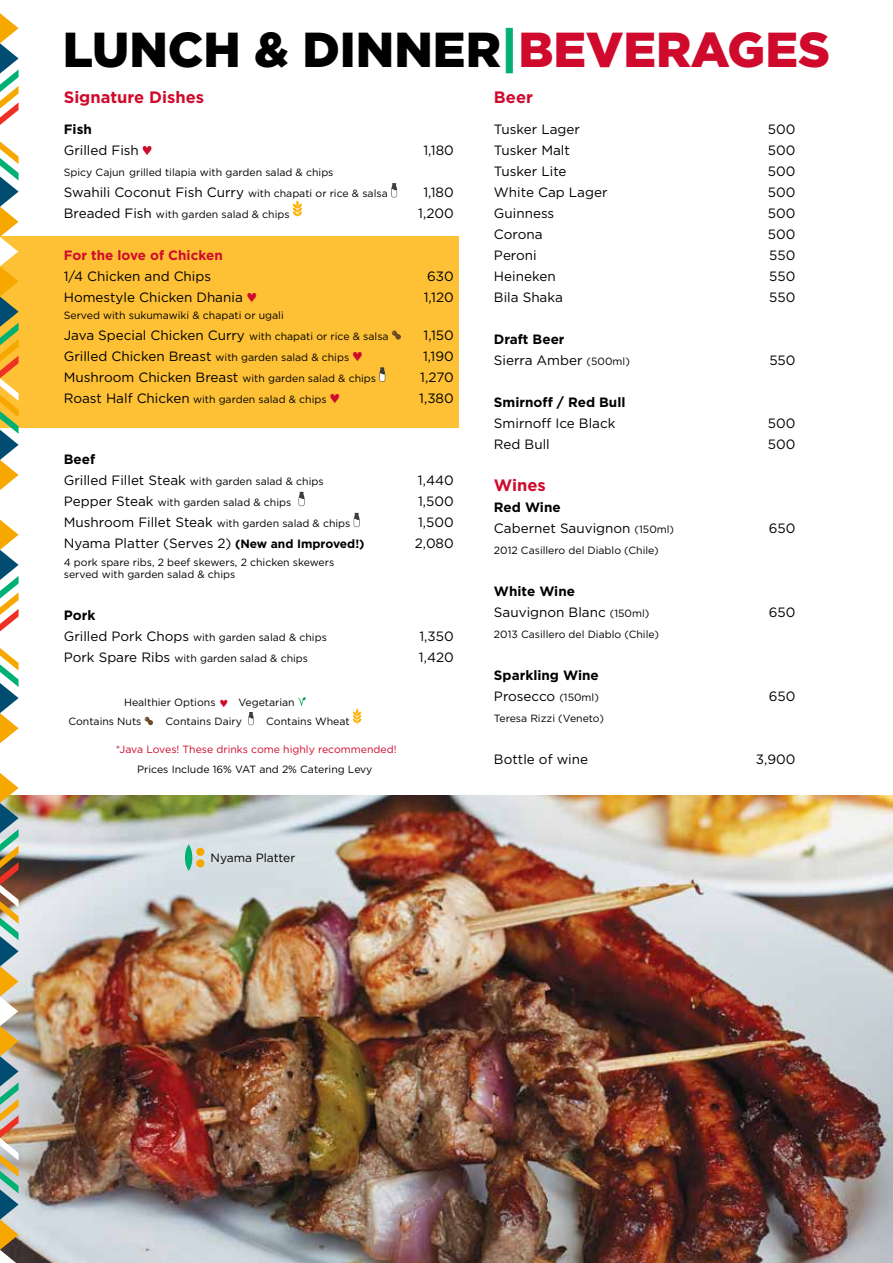
<style>
.page{position:relative;width:893px;height:1263px;background:#fff}
.page>*{position:absolute;margin:0;border:0;box-sizing:border-box;transform-origin:0 0}
.t1{font:900 49.05px "Gotham Pro";color:#000}
.t2{font:700 16.5px "Gotham Pro";color:#cf0a2c}
.t3{font:13.5px/21px "Gotham Pro";color:#000}
.t4{font:700 13.5px/21px "Gotham Pro";color:#000}
.t5{font:700 13.5px "Gotham Pro";color:#cf0a2c}
.t6{font:12px "Gotham";color:#000}
.t7{font:10.5px/12px "Gotham Pro";color:#000}
.t8{font:10.5px "Gotham Pro";color:#cf0a2c}
.s1{color:#00b173}
.s2{color:#cf0a2c}
.s3{font-weight:700}
.s4{font-size:10.5px}
.s5{font-size:13.5px}
.s6{font-weight:700;font-size:12px}
.s7{font-weight:400}
.s8{font-weight:400;font-size:10.5px}
</style>
<div class="page">
<img style="left:19px;top:795px;width:874px;height:468px">
<svg style="left:128px;top:1012px;width:10px;height:9px"></svg>
<svg style="left:185px;top:844px;width:7px;height:27px"></svg>
<div style="left:196px;top:848px;width:8px;height:8px;background:#f7a800;border-radius:50%"></div>
<div style="left:196px;top:859px;width:8px;height:8px;background:#f7a800;border-radius:50%"></div>
<div style="left:0;top:237px;width:458px;height:191px;background:#fec136"></div>
<svg style="left:391px;top:183px;width:6px;height:14px"></svg>
<svg style="left:293px;top:200px;width:9px;height:18px"></svg>
<svg style="left:392px;top:330px;width:9px;height:10px"></svg>
<svg style="left:379px;top:367px;width:6px;height:15px"></svg>
<svg style="left:299px;top:492px;width:6px;height:14px"></svg>
<svg style="left:354px;top:513px;width:6px;height:14px"></svg>
<img style="left:0;top:13px;width:19px;height:1250px">
<svg style="left:298px;top:697px;width:8px;height:9px"></svg>
<svg style="left:144px;top:717px;width:9px;height:8px"></svg>
<svg style="left:248px;top:712px;width:6px;height:13px"></svg>
<svg style="left:353px;top:708px;width:8px;height:17px"></svg>
<h1 class="t1" style="left:63px;top:21px;width:769px">LUNCH &amp; DINNER<span class="s1">|</span><span class="s2">BEVERAGES</span></h1>
<h2 class="t2" style="left:64px;top:87px;width:142px">Signature Dishes</h2>
<p class="t3" style="left:64px;top:119px;width:90px"><span class="s3">Fish<br></span>Grilled Fish <span class="s2">♥</span></p>
<p class="t3" style="left:423px;top:140px;width:32px">1,180</p>
<p class="t7" style="left:64px;top:167px;width:271px">Spicy Cajun grilled tilapia with garden salad &amp; chips</p>
<p class="t3" style="left:64px;top:182px;width:325px">Swahili Coconut Fish Curry <span class="s4">with chapati or rice &amp; salsa</span></p>
<p class="t3" style="left:423px;top:182px;width:32px">1,180</p>
<p class="t7" style="left:64px;top:209px;width:227px"><span class="s5">Breaded Fish</span> with garden salad &amp; chips</p>
<p class="t3" style="left:418px;top:203px;width:37px">1,200</p>
<p class="t5" style="left:64px;top:248px;width:160px">For the love of Chicken</p>
<p class="t3" style="left:64px;top:266px;width:149px">1/4 Chicken and Chips</p>
<p class="t3" style="left:427px;top:266px;width:28px">630</p>
<p class="t3" style="left:64px;top:287px;width:195px">Homestyle Chicken Dhania <span class="s2">♥</span></p>
<p class="t3" style="left:424px;top:287px;width:32px">1,120</p>
<p class="t7" style="left:64px;top:309px;width:222px">Served with sukumawiki &amp; chapati or ugali</p>
<p class="t3" style="left:64px;top:324px;width:326px">Java Special Chicken Curry <span class="s4">with chapati or rice &amp; salsa</span></p>
<p class="t3" style="left:424px;top:324px;width:32px">1,150</p>
<p class="t7" style="left:64px;top:351px;width:300px"><span class="s5">Grilled Chicken Breast</span> with garden salad &amp; chips <span class="s2">♥</span></p>
<p class="t3" style="left:423px;top:345px;width:32px">1,190</p>
<p class="t3" style="left:64px;top:366px;width:314px">Mushroom Chicken Breast <span class="s4">with garden salad &amp; chips</span></p>
<p class="t3" style="left:420px;top:366px;width:35px">1,270</p>
<p class="t7" style="left:64px;top:393px;width:278px"><span class="s5">Roast Half Chicken</span> with garden salad &amp; chips <span class="s2">♥</span></p>
<p class="t3" style="left:419px;top:387px;width:36px">1,380</p>
<p class="t4" style="left:64px;top:448px;width:33px">Beef</p>
<p class="t7" style="left:64px;top:475px;width:261px"><span class="s5">Grilled Fillet Steak</span> with garden salad &amp; chips</p>
<p class="t3" style="left:418px;top:470px;width:37px">1,440</p>
<p class="t7" style="left:64px;top:496px;width:229px"><span class="s5">Pepper Steak</span> with garden salad &amp; chips</p>
<p class="t3" style="left:418px;top:491px;width:37px">1,500</p>
<p class="t7" style="left:64px;top:517px;width:288px"><span class="s5">Mushroom Fillet Steak</span> with garden salad &amp; chips</p>
<p class="t3" style="left:418px;top:512px;width:37px">1,500</p>
<p class="t3" style="left:64px;top:533px;width:302px">Nyama Platter (Serves 2) <span class="s6">(New and Improved!)</span></p>
<p class="t3" style="left:415px;top:533px;width:40px">2,080</p>
<p class="t7" style="left:64px;top:556px;width:272px">4 pork spare ribs, 2 beef skewers, 2 chicken skewers served with garden salad &amp; chips</p>
<p class="t4" style="left:64px;top:604px;width:33px">Pork</p>
<p class="t7" style="left:64px;top:631px;width:265px"><span class="s5">Grilled Pork Chops</span> with garden salad &amp; chips</p>
<p class="t3" style="left:419px;top:626px;width:36px">1,350</p>
<p class="t7" style="left:64px;top:652px;width:246px"><span class="s5">Pork Spare Ribs</span> with garden salad &amp; chips</p>
<p class="t3" style="left:419px;top:647px;width:36px">1,420</p>
<p class="t7" style="left:68px;top:692px;width:228px;line-height:19.5px;text-indent:56px">Healthier Options <span class="s2">♥</span> Vegetarian<br>Contains Nuts</p>
<p class="t7" style="left:166px;top:715px;width:78px">Contains Dairy</p>
<p class="t7" style="left:266px;top:715px;width:85px">Contains Wheat</p>
<p class="t8" style="left:116px;top:743px;width:282px">*Java Loves! These drinks come highly recommended!</p>
<p class="t7" style="left:137px;top:763px;width:237px">Prices Include 16% VAT and 2% Catering Levy</p>
<p class="t6" style="left:211px;top:850px;width:86px">Nyama Platter</p>
<h2 class="t2" style="left:494px;top:87px;width:41px">Beer</h2>
<p class="t3" style="left:494px;top:119px;width:88px">Tusker Lager</p>
<p class="t3" style="left:768px;top:119px;width:29px">500</p>
<p class="t3" style="left:494px;top:140px;width:78px">Tusker Malt</p>
<p class="t3" style="left:768px;top:140px;width:29px">500</p>
<p class="t3" style="left:494px;top:161px;width:74px">Tusker Lite</p>
<p class="t3" style="left:768px;top:161px;width:29px">500</p>
<p class="t3" style="left:494px;top:182px;width:115px">White Cap Lager</p>
<p class="t3" style="left:768px;top:182px;width:29px">500</p>
<p class="t3" style="left:494px;top:203px;width:62px">Guinness</p>
<p class="t3" style="left:768px;top:203px;width:29px">500</p>
<p class="t3" style="left:494px;top:224px;width:50px">Corona</p>
<p class="t3" style="left:768px;top:224px;width:29px">500</p>
<p class="t3" style="left:494px;top:245px;width:44px">Peroni</p>
<p class="t3" style="left:769px;top:245px;width:28px">550</p>
<p class="t3" style="left:494px;top:266px;width:63px">Heineken</p>
<p class="t3" style="left:769px;top:266px;width:28px">550</p>
<p class="t3" style="left:494px;top:287px;width:70px">Bila Shaka</p>
<p class="t3" style="left:769px;top:287px;width:28px">550</p>
<p class="t3" style="left:494px;top:329px;width:137px"><span class="s3">Draft Beer<br></span>Sierra Amber <span class="s4">(500ml)</span></p>
<p class="t3" style="left:769px;top:350px;width:28px">550</p>
<p class="t4" style="left:494px;top:392px;width:133px">Smirnoff / Red Bull</p>
<p class="t3" style="left:494px;top:413px;width:123px">Smirnoff Ice Black</p>
<p class="t3" style="left:768px;top:413px;width:29px">500</p>
<p class="t3" style="left:494px;top:434px;width:57px">Red Bull</p>
<p class="t3" style="left:768px;top:434px;width:29px">500</p>
<h2 class="t2" style="left:494px;top:476px;width:53px">Wines</h2>
<p class="t3" style="left:494px;top:497px;width:182px"><span class="s3">Red Wine<br></span>Cabernet Sauvignon <span class="s4">(150ml)</span></p>
<p class="t3" style="left:769px;top:518px;width:28px">650</p>
<p class="t7" style="left:494px;top:545px;width:166px">2012 Casillero del Diablo (Chile)</p>
<p class="t3" style="left:494px;top:581px;width:157px"><span class="s3">White Wine<br></span>Sauvignon Blanc <span class="s4">(150ml)</span></p>
<p class="t7" style="left:494px;top:629px;width:166px">2013 Casillero del Diablo (Chile)</p>
<p class="t4" style="left:494px;top:665px;width:106px">Sparkling Wine<br><span class="s7">Prosecco</span> <span class="s8">(150ml)</span></p>
<p class="t3" style="left:769px;top:602px;width:28px">650</p>
<p class="t3" style="left:769px;top:686px;width:28px">650</p>
<p class="t7" style="left:494px;top:713px;width:112px">Teresa Rizzi (Veneto)</p>
<p class="t3" style="left:494px;top:749px;width:96px">Bottle of wine</p>
<p class="t3" style="left:756px;top:749px;width:41px">3,900</p>
</div>
